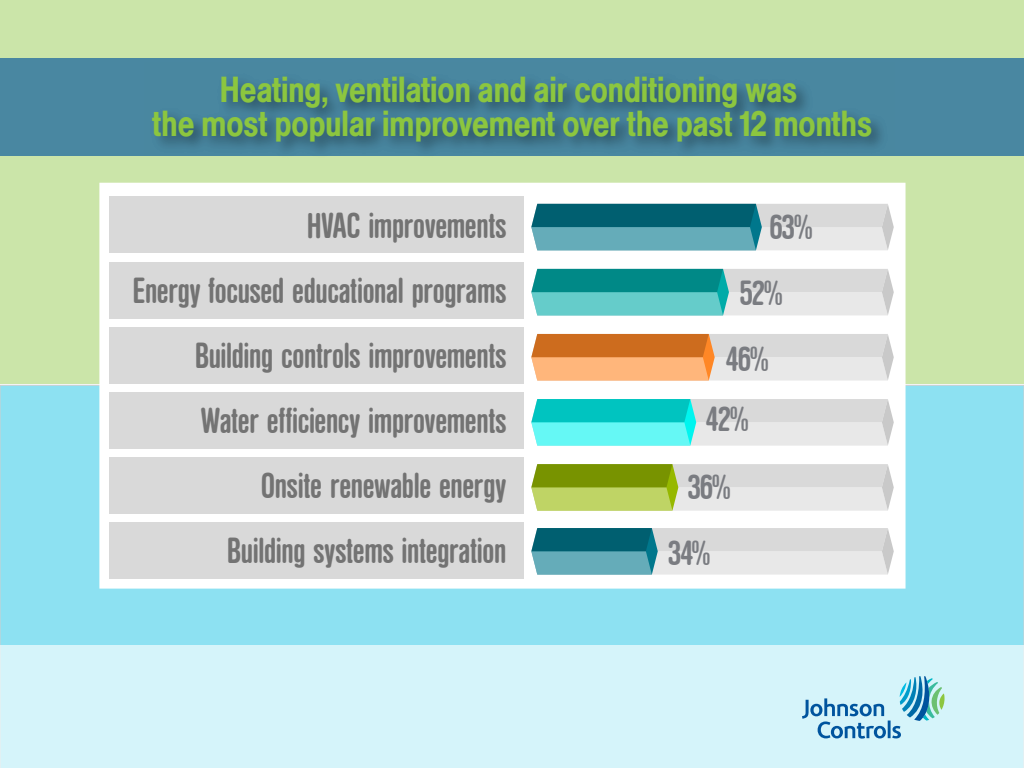
<style>
.page{position:relative;width:1024px;height:768px;background:#fff}
.page>*{position:absolute;margin:0;border:0;box-sizing:border-box;transform-origin:0 0}
.t1{font:500 condensed 38px/33.6px "Nimbus San No 4 D";color:#8cc63f;text-align:center}
.t2{font:37.8px/65px "Nimbus San D Bold Cond Ro 1";letter-spacing:-.025em;color:#737373;text-align:right}
.t3{font:36.4px/66px "Nimbus San D Bold Cond Ro 1";letter-spacing:-.07em;color:#7a7c81}
</style>
<div class="page">
<div style="left:0;top:0;width:1024px;height:384px;background:#cbe5a9"></div>
<div style="left:0;top:385px;width:1024px;height:261px;background:#8de1f2"></div>
<div style="left:0;top:646px;width:1024px;height:122px;background:#d5f4fa"></div>
<svg style="left:0;top:59px;width:1024px;height:97px;background:#447e96"></svg>
<svg style="left:802px;top:676px;width:143px;height:63px"></svg>
<div style="left:99px;top:183px;width:807px;height:406px;background:#fff"></div>
<div style="left:109px;top:197px;width:415px;height:56px;background:#d9d9d9"></div>
<div style="left:109px;top:262px;width:415px;height:56px;background:#d9d9d9"></div>
<div style="left:109px;top:327px;width:415px;height:56px;background:#d9d9d9"></div>
<div style="left:109px;top:392px;width:415px;height:56px;background:#d9d9d9"></div>
<div style="left:109px;top:457px;width:415px;height:57px;background:#d9d9d9"></div>
<div style="left:109px;top:522px;width:415px;height:57px;background:#d9d9d9"></div>
<svg style="left:531px;top:204px;width:363px;height:46px;background:#73a7b1"></svg>
<svg style="left:531px;top:528px;width:363px;height:47px;background:#a6c2c7"></svg>
<svg style="left:531px;top:269px;width:363px;height:46px;background:#83c3c2"></svg>
<svg style="left:531px;top:334px;width:363px;height:47px;background:#e4ba98"></svg>
<svg style="left:531px;top:399px;width:363px;height:47px;background:#94e0de"></svg>
<svg style="left:531px;top:464px;width:363px;height:47px;background:#c6cf9c"></svg>
<p class="t1" style="left:153px;top:73px;width:721px">Heating, ventilation and air conditioning was<br>the most popular improvement over the past 12 months</p>
<p class="t2" style="left:132px;top:193px;width:376px">HVAC improvements<br>Energy focused educational programs<br>Building controls improvements<br>Water efficiency improvements<br>Onsite renewable energy<br>Building systems integration</p>
<p class="t3" style="left:739px;top:194px;width:76px;text-indent:30px">63%<br>52%</p>
<p class="t3" style="left:725px;top:326px;width:46px">46%</p>
<p class="t3" style="left:687px;top:385px;width:64px;line-height:68px;text-align:center">42%<br>36%</p>
<p class="t3" style="left:667px;top:520px;width:46px">34%</p>
</div>
